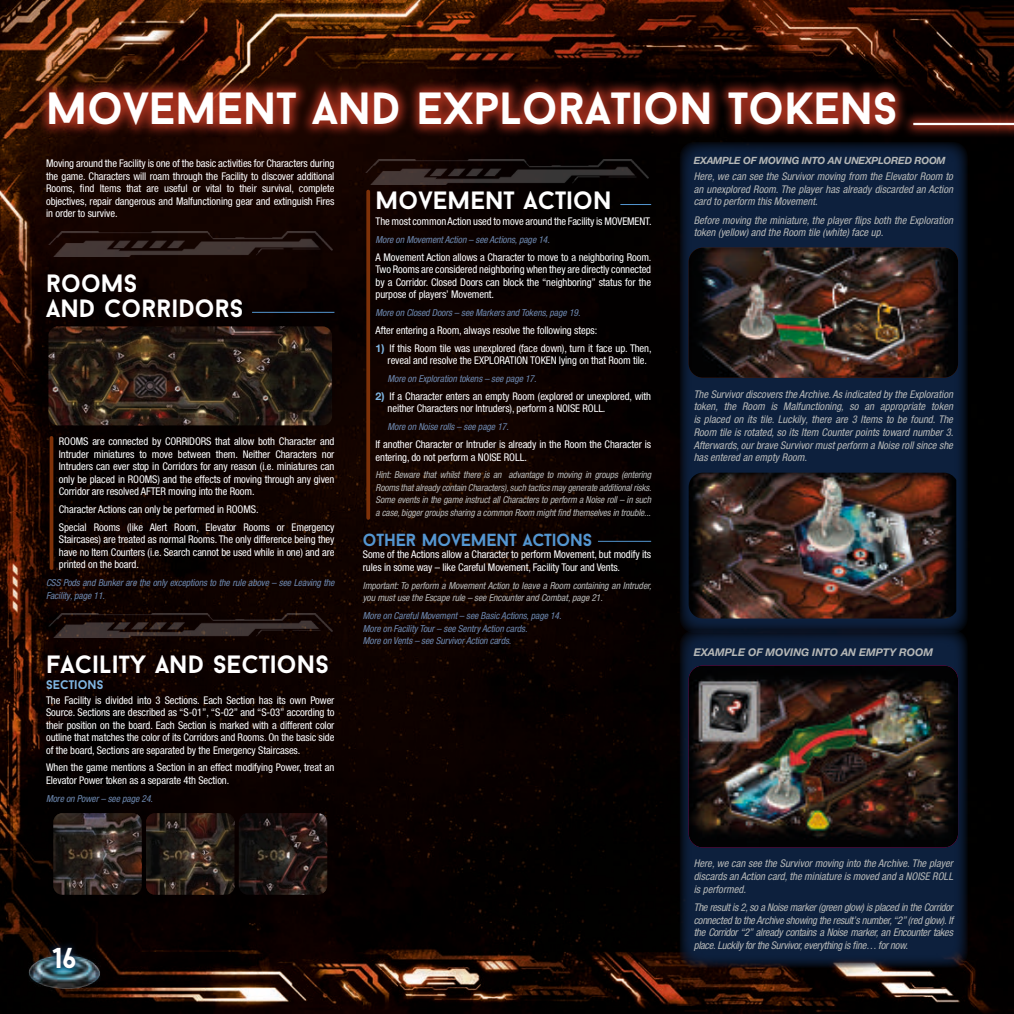
<style>
.page{position:relative;width:1014px;height:1014px;background:#fff}
.page>*{position:absolute;margin:0;border:0;box-sizing:border-box;transform-origin:0 0}
.t1{font:700 45px "Baron Neue";color:#fff}
.t2{font:700 28.75px "Baron Neue";color:#fff}
.t3{font:700 25px/25px "Baron Neue";color:#fff}
.t4{font:700 17.5px "Baron Neue";letter-spacing:-.01em;color:#5496d1}
.t5{font:700 12.5px "Baron Neue";color:#80b7e4}
.t6{font:condensed 10.62px/12.5px "Helvetica Neue LT Pro";letter-spacing:-.01em;color:#fff}
.t7{font:italic condensed 10.62px/12.8px "Helvetica Neue LT Pro";color:#b6b8b7;text-align:justify}
.t8{font:italic 700 10.62px "Helvetica Neue LT Pro";color:#b6b8b7}
.t9{font:italic 700 10px "Helvetica Neue LT Pro";letter-spacing:-.02em;color:#b6b8b7}
.t10{font:italic condensed 9.62px/12.5px "Helvetica Neue LT Pro";letter-spacing:-.01em;color:#b6b8b7;text-align:justify}
.t11{font:italic condensed 9.62px/12.5px "Helvetica Neue LT Pro";letter-spacing:-.01em;color:#6c87ae}
.s1{font-weight:700;font-stretch:normal;color:#80b7e4}
</style>
<div class="page">
<img style="left:0;top:0;width:1013px;height:1013px">
<img style="left:28px;top:943px;width:72px;height:54px">
<div style="left:45px;top:940px;width:38px;height:36px;background:#112748;opacity:.75"></div>
<hr style="left:252px;top:312px;width:82px;height:1px;background:#5496d1">
<img style="left:48px;top:232px;width:284px;height:24px">
<img style="left:48px;top:326px;width:284px;height:99px">
<hr style="left:50px;top:438px;width:3px;height:130px;background:#7d3108">
<img style="left:48px;top:613px;width:284px;height:24px">
<img style="left:53px;top:813px;width:89px;height:81px">
<img style="left:146px;top:813px;width:88px;height:81px">
<img style="left:239px;top:813px;width:88px;height:81px">
<hr style="left:620px;top:204px;width:31px;height:1px;background:#5496d1">
<hr style="left:598px;top:541px;width:53px;height:1px;background:#5496d1">
<img style="left:365px;top:159px;width:283px;height:25px">
<svg style="left:366px;top:191px;width:4px;height:327px"></svg>
<div style="left:36px;top:79px;width:977px;height:59px;background:#cf3d26;opacity:.75"></div>
<hr style="left:913px;top:123px;width:100px;height:2px;background:#fff">
<svg style="left:679px;top:142px;width:288px;height:491px;background:#0c1d38"></svg>
<img style="left:688px;top:248px;width:270px;height:129px">
<img style="left:688px;top:472px;width:268px;height:146px">
<svg style="left:679px;top:629px;width:288px;height:338px;background:#0c1d37"></svg>
<img style="left:688px;top:665px;width:270px;height:182px">
<h1 class="t1" style="left:46px;top:80px;width:853px">MOVEMENT AND EXPLORATION TOKENS</h1>
<p class="t9" style="left:693px;top:154px;width:253px">EXAMPLE OF MOVING INTO AN UNEXPLORED ROOM</p>
<p class="t7" style="left:693px;top:170px;width:261px">Here, we can see the Survivor moving from the Elevator Room to an unexplored Room. The player has already discarded an Action card to perform this Movement.</p>
<p class="t7" style="left:693px;top:213px;width:261px">Before moving the miniature, the player flips both the Exploration token (yellow) and the Room tile (white) face up.</p>
<p class="t6" style="left:46px;top:157px;width:290px;text-align:justify">Moving around the Facility is one of the basic activities for Characters during the game. Characters will roam through the Facility to discover additional Rooms, find Items that are useful or vital to their survival, complete objectives, repair dangerous and Malfunctioning gear and extinguish Fires in order to survive.</p>
<h3 class="t3" style="left:375px;top:187px;width:238px">MOVEMENT ACTION</h3>
<p class="t6" style="left:375px;top:215px;width:277px">The most common Action used to move around the Facility is MOVEMENT.</p>
<p class="t11" style="left:375px;top:233px;width:176px">More on Movement Action – see Actions, page 14.</p>
<p class="t6" style="left:375px;top:250px;width:277px;text-align:justify">A Movement Action allows a Character to move to a neighboring Room.<br>Two Rooms are considered neighboring when they are directly connected by a Corridor. Closed Doors can block the “neighboring” status for the purpose of players’ Movement.</p>
<p class="t11" style="left:375px;top:306px;width:206px">More on Closed Doors – see Markers and Tokens, page 19.</p>
<p class="t6" style="left:375px;top:324px;width:223px">After entering a Room, always resolve the following steps:</p>
<p class="t6" style="left:387px;top:341px;width:265px;text-indent:-12px"><span class="s1">1)</span> If this Room tile was unexplored (face down), turn it face up. Then, reveal and resolve the EXPLORATION TOKEN lying on that Room tile.</p>
<p class="t11" style="left:387px;top:372px;width:150px">More on Exploration tokens – see page 17.</p>
<p class="t6" style="left:387px;top:390px;width:265px;text-indent:-12px"><span class="s1">2)</span> If a Character enters an empty Room (explored or unexplored, with neither Characters nor Intruders), perform a NOISE ROLL.</p>
<p class="t11" style="left:387px;top:420px;width:123px">More on Noise rolls – see page 17.</p>
<p class="t6" style="left:375px;top:438px;width:277px">If another Character or Intruder is already in the Room the Character is entering, do not perform a NOISE ROLL.</p>
<p class="t10" style="left:375px;top:468px;width:277px">Hint: Beware that whilst there is an advantage to moving in groups (entering Rooms that already contain Characters), such tactics may generate additional risks.<br>Some events in the game instruct all Characters to perform a Noise roll – in such a case, bigger groups sharing a common Room might find themselves in trouble...</p>
<h3 class="t4" style="left:363px;top:528px;width:231px">OTHER MOVEMENT ACTIONS</h3>
<p class="t6" style="left:363px;top:548px;width:290px">Some of the Actions allow a Character to perform Movement, but modify its rules in some way – like Careful Movement, Facility Tour and Vents.</p>
<p class="t10" style="left:363px;top:579px;width:290px">Important: To perform a Movement Action to leave a Room containing an Intruder, you must use the Escape rule – see Encounter and Combat, page 21.</p>
<p class="t11" style="left:363px;top:609px;width:200px">More on Careful Movement – see Basic Actions, page 14.<br>More on Facility Tour – see Sentry Action cards.<br>More on Vents – see Survivor Action cards.</p>
<h3 class="t3" style="left:46px;top:270px;width:199px">ROOMS<br>AND CORRIDORS</h3>
<p class="t7" style="left:693px;top:387px;width:261px">The Survivor discovers the Archive. As indicated by the Exploration token, the Room is Malfunctioning, so an appropriate token is placed on its tile. Luckily, there are 3 Items to be found. The Room tile is rotated, so its Item Counter points toward number 3.<br>Afterwards, our brave Survivor must perform a Noise roll since she has entered an empty Room.</p>
<p class="t6" style="left:59px;top:435px;width:277px;text-align:justify">ROOMS are connected by CORRIDORS that allow both Character and Intruder miniatures to move between them. Neither Characters nor Intruders can ever stop in Corridors for any reason (i.e. miniatures can only be placed in ROOMS) and the effects of moving through any given Corridor are resolved AFTER moving into the Room.</p>
<p class="t6" style="left:59px;top:500px;width:277px;line-height:17.9px">Character Actions can only be performed in ROOMS.<br>Special Rooms (like Alert Room, Elevator Rooms or Emergency</p>
<p class="t6" style="left:59px;top:533px;width:277px;text-align:justify">Staircases) are treated as normal Rooms. The only difference being they have no Item Counters (i.e. Search cannot be used while in one) and are printed on the board.</p>
<p class="t11" style="left:46px;top:576px;width:290px">CSS Pods and Bunker are the only exceptions to the rule above – see Leaving the<br>Facility, page 11.</p>
<h3 class="t3" style="left:46px;top:651px;width:284px">FACILITY AND SECTIONS</h3>
<p class="t5" style="left:46px;top:677px;width:59px">SECTIONS</p>
<p class="t6" style="left:46px;top:693px;width:290px;text-align:justify">The Facility is divided into 3 Sections. Each Section has its own Power Source. Sections are described as “S-01”, “S-02” and “S-03” according to their position on the board. Each Section is marked with a different color outline that matches the color of its Corridors and Rooms. On the basic side of the board, Sections are separated by the Emergency Staircases.</p>
<p class="t6" style="left:46px;top:761px;width:290px">When the game mentions a Section in an effect modifying Power, treat an<br>Elevator Power token as a separate 4th Section.</p>
<p class="t11" style="left:46px;top:791px;width:108px">More on Power – see page 24.</p>
<h2 class="t2" style="left:53px;top:939px;width:25px">16</h2>
<p class="t8" style="left:693px;top:645px;width:241px">EXAMPLE OF MOVING INTO AN EMPTY ROOM</p>
<p class="t7" style="left:693px;top:857px;width:261px">Here, we can see the Survivor moving into the Archive. The player discards an Action card, the miniature is moved and a NOISE ROLL is performed.</p>
<p class="t7" style="left:693px;top:900px;width:261px">The result is 2, so a Noise marker (green glow) is placed in the Corridor connected to the Archive showing the result’s number, “2” (red glow). If the Corridor “2” already contains a Noise marker, an Encounter takes place. Luckily for the Survivor, everything is fine… for now.</p>
</div>
